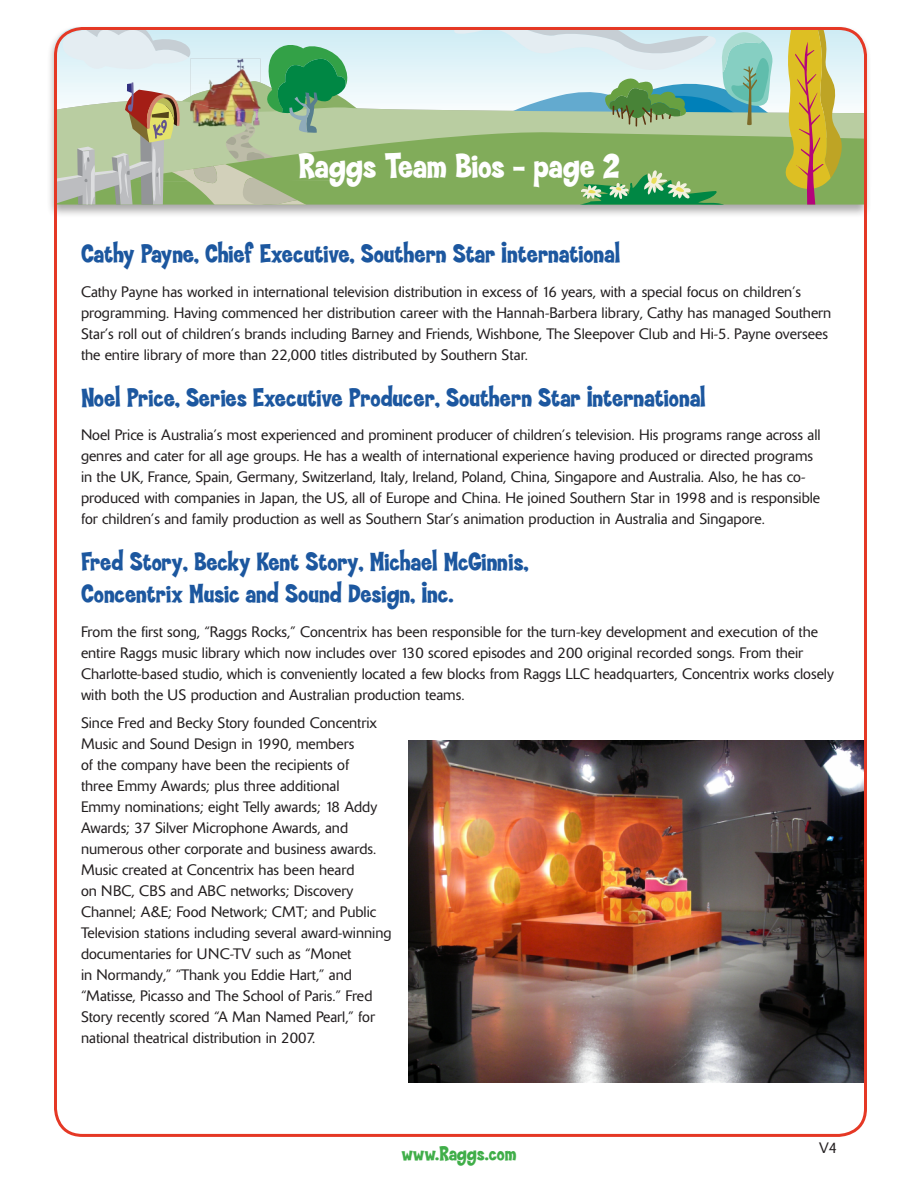
<style>
.page{position:relative;width:918px;height:1188px;background:#fff}
.page>*{position:absolute;margin:0;border:0;box-sizing:border-box;transform-origin:0 0}
.t1{font:800 36px "Coop";letter-spacing:-.01em;color:#fff}
.t2{font:800 27px/32.4px "Coop";letter-spacing:-.01em;color:#1c579f}
.t3{font:800 21px "Coop";letter-spacing:-.005em;color:#40ae49}
.t4{font:300 15px/21px "Delta";color:#231f20}
</style>
<div class="page">
<div style="left:46px;top:24px;width:832px;height:201px;background:#231f20;opacity:.4"></div>
<svg style="left:54px;top:27px;width:810px;height:178px;background:#aebe9a"></svg>
<img style="left:408px;top:741px;width:456px;height:342px">
<h1 class="t1" style="left:298px;top:146px;width:324px">Raggs Team Bios - page 2</h1>
<h2 class="t2" style="left:81px;top:238px;width:541px">Cathy Payne, Chief Executive, Southern Star International</h2>
<p class="t4" style="left:81px;top:281px;width:752px">Cathy Payne has worked in international television distribution in excess of 16 years, with a special focus on children’s programming. Having commenced her distribution career with the Hannah-Barbera library, Cathy has managed Southern Star’s roll out of children’s brands including Barney and Friends, Wishbone, The Sleepover Club and Hi-5. Payne oversees the entire library of more than 22,000 titles distributed by Southern Star.</p>
<h2 class="t2" style="left:81px;top:382px;width:626px">Noel Price, Series Executive Producer, Southern Star International</h2>
<p class="t4" style="left:81px;top:425px;width:741px">Noel Price is Australia’s most experienced and prominent producer of children’s television. His programs range across all genres and cater for all age groups. He has a wealth of international experience having produced or directed programs in the UK, France, Spain, Germany, Switzerland, Italy, Ireland, Poland, China, Singapore and Australia. Also, he has co&shy;produced with companies in Japan, the US, all of Europe and China. He joined Southern Star in 1998 and is responsible for children’s and family production as well as Southern Star’s animation production in Australia and Singapore.</p>
<h2 class="t2" style="left:81px;top:546px;width:449px">Fred Story, Becky Kent Story, Michael McGinnis,<br>Concentrix Music and Sound Design, Inc.</h2>
<p class="t4" style="left:81px;top:621px;width:754px">From the first song, “Raggs Rocks,” Concentrix has been responsible for the turn-key development and execution of the entire Raggs music library which now includes over 130 scored episodes and 200 original recorded songs. From their Charlotte-based studio, which is conveniently located a few blocks from Raggs LLC headquarters, Concentrix works closely with both the US production and Australian production teams.</p>
<p class="t4" style="left:81px;top:712px;width:312px">Since Fred and Becky Story founded Concentrix Music and Sound Design in 1990, members<br>of the company have been the recipients of<br>three Emmy Awards; plus three additional<br>Emmy nominations; eight Telly awards; 18 Addy Awards; 37 Silver Microphone Awards, and numerous other corporate and business awards.<br>Music created at Concentrix has been heard<br>on NBC, CBS and ABC networks; Discovery Channel; A&amp;E; Food Network; CMT; and Public Television stations including several award-winning documentaries for UNC-TV such as “Monet<br>in Normandy,” “Thank you Eddie Hart,” and “Matisse, Picasso and The School of Paris.” Fred Story recently scored “A Man Named Pearl,” for national theatrical distribution in 2007.</p>
<h3 class="t3" style="left:401px;top:1142px;width:117px">www.Raggs.com</h3>
<p class="t4" style="left:819px;top:1137px;width:20px">V4</p>
</div>
